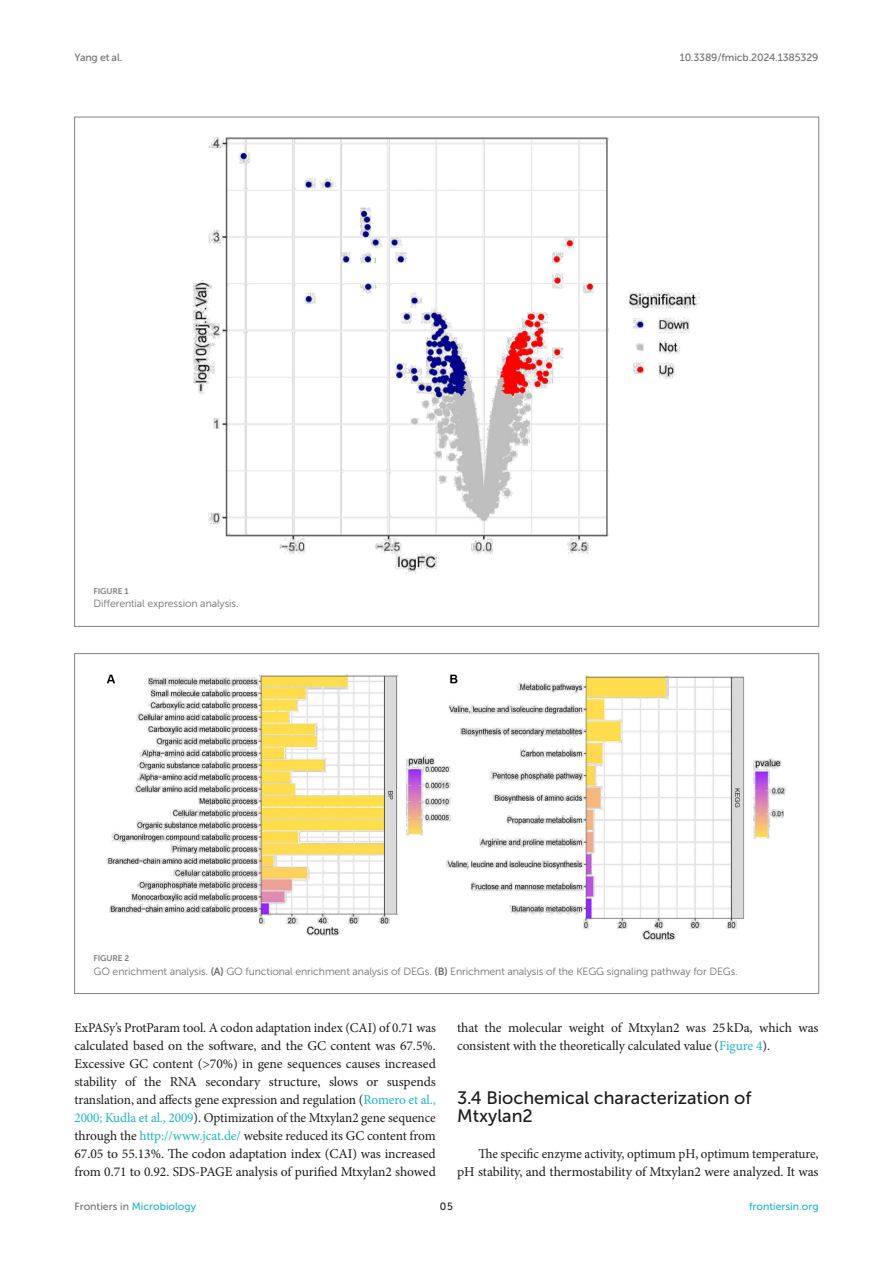
<style>
.page{position:relative;width:893px;height:1263px;background:#fff}
.page>*{position:absolute;margin:0;border:0;box-sizing:border-box;transform-origin:0 0}
.HEAD_2{font:18px/18px "Museo Sans 500";color:#1b1c1b}
.TEXT_FLUSH{font:13.5px/18px "Minion Pro";letter-spacing:-.005em;color:#1b1c1b;text-align:justify}
.FIG_LEG{font:10.5px "Museo Sans 300";letter-spacing:-.01em;color:#706f70}
.t1{font:10.5px "Museo Sans 500";color:#1db5c3}
.t2{font:10.5px "Museo Sans 500";letter-spacing:-.015em;color:#706f70}
.t3{font:10.5px "Museo Sans 500";color:#1b1c1b}
.FIG_HD{font:8.25px "Museo Sans 700";letter-spacing:-.01em;color:#7e7f7f}
.s1{font-family:"Museo Sans 700"}
.s2{color:#1db5c3}
.s3{color:#706f70}
</style>
<div class="page">
<img style="left:193px;top:137px;width:507px;height:437px">
<img style="left:106px;top:674px;width:681px;height:267px">
<p class="t2" style="left:74px;top:51px;width:49px">Yang et al.</p>
<p class="t2" style="left:680px;top:51px;width:140px">10.3389/fmicb.2024.1385329</p>
<p class="FIG_HD" style="left:94px;top:586px;width:37px">FIGURE 1</p>
<p class="FIG_LEG" style="left:94px;top:598px;width:147px">Differential expression analysis.</p>
<p class="FIG_HD" style="left:94px;top:954px;width:37px">FIGURE 2</p>
<p class="FIG_LEG" style="left:94px;top:965px;width:646px">GO enrichment analysis. <span class="s1">(A)</span> GO functional enrichment analysis of DEGs. <span class="s1">(B)</span> Enrichment analysis of the KEGG signaling pathway for DEGs.</p>
<p class="TEXT_FLUSH" style="left:74px;top:1019px;width:363px">ExPASy’s ProtParam tool. A codon adaptation index (CAI) of 0.71 was calculated based on the software, and the GC content was 67.5%.<br>Excessive GC content (&gt;70%) in gene sequences causes increased stability of the RNA secondary structure, slows or suspends translation, and affects gene expression and regulation (<span class="s2">Romero et al., 2000; Kudla et al., 2009</span>). Optimization of the Mtxylan2 gene sequence through the <span class="s2">http://www.jcat.de/</span> website reduced its GC content from 67.05 to 55.13%. The codon adaptation index (CAI) was increased from 0.71 to 0.92. SDS-PAGE analysis of purified Mtxylan2 showed</p>
<p class="TEXT_FLUSH" style="left:457px;top:1019px;width:363px">that the molecular weight of Mtxylan2 was 25kDa, which was consistent with the theoretically calculated value (<span class="s2">Figure 4</span>).</p>
<p class="HEAD_2" style="left:457px;top:1089px;width:296px">3.4 Biochemical characterization of<br>Mtxylan2</p>
<p class="TEXT_FLUSH" style="left:457px;top:1145px;width:363px;text-align:right">The specific enzyme activity, optimum pH, optimum temperature,<br>pH stability, and thermostability of Mtxylan2 were analyzed. It was</p>
<p class="t1" style="left:74px;top:1200px;width:123px"><span class="s3">Frontiers in</span> Microbiology</p>
<p class="t3" style="left:440px;top:1200px;width:14px">05</p>
<p class="t1" style="left:749px;top:1200px;width:71px">frontiersin.org</p>
</div>
